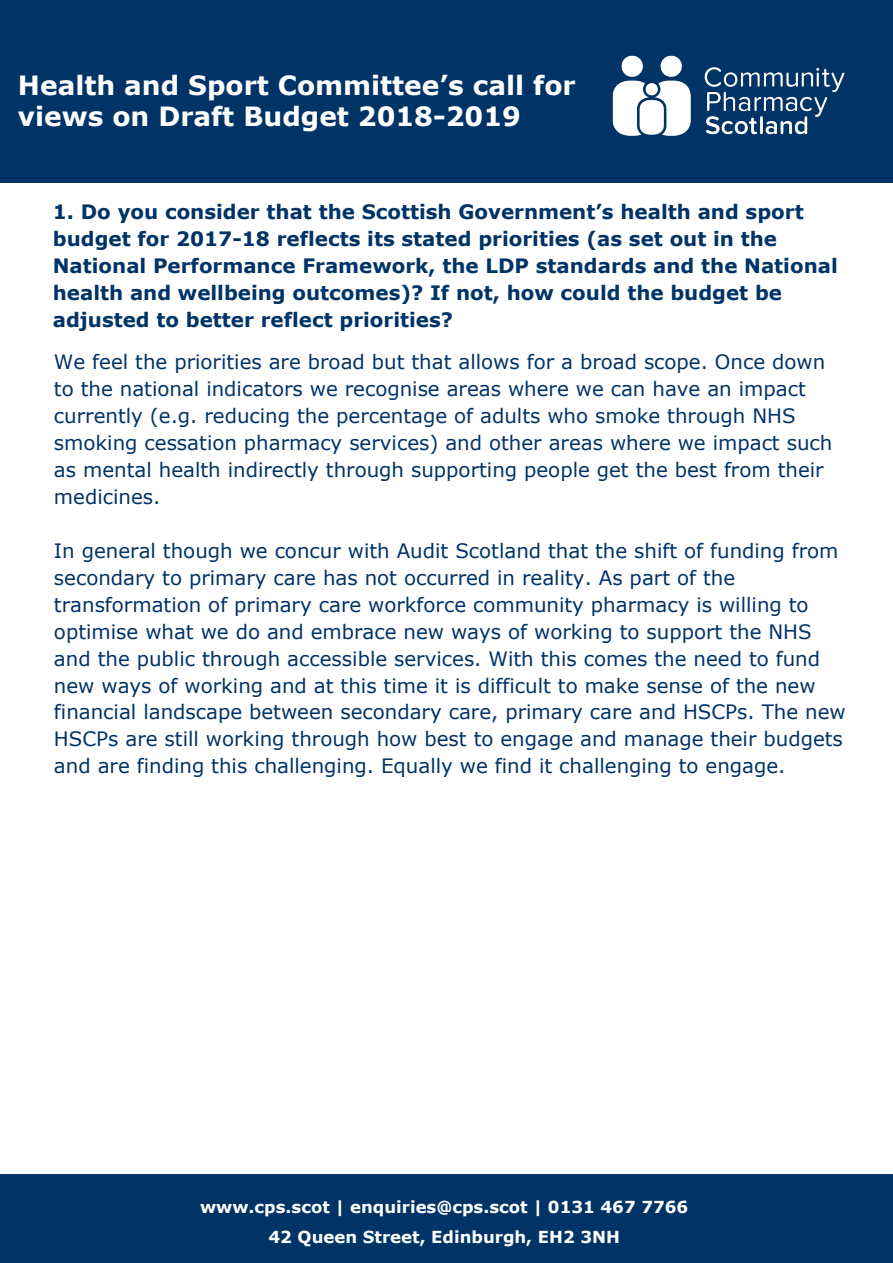
<style>
.page{position:relative;width:893px;height:1263px;background:#fff}
.page>*{position:absolute;margin:0;border:0;box-sizing:border-box;transform-origin:0 0}
.t1{font:700 26.4px/30.3px "Verdana";color:#fff}
.t2{font:19.8px/27px "Verdana";color:#036}
.t3{font:700 19.8px/27px "Verdana";color:#036}
.t4{font:700 16.5px/30.3px "Verdana";color:#fff;text-align:center}
</style>
<div class="page">
<div style="left:0;top:0;width:892px;height:183px;background:#036"></div>
<div style="left:0;top:1175px;width:892px;height:87px;background:#036"></div>
<img style="left:612px;top:55px;width:233px;height:81px">
<h1 class="t1" style="left:18px;top:70px;width:559px">Health and Sport Committee’s call for views on Draft Budget 2018-2019</h1>
<p class="t3" style="left:53px;top:198px;width:786px">1. Do you consider that the Scottish Government’s health and sport budget for 2017-18 reflects its stated priorities (as set out in the National Performance Framework, the LDP standards and the National health and wellbeing outcomes)? If not, how could the budget be adjusted to better reflect priorities?</p>
<p class="t2" style="left:54px;top:347px;width:780px">We feel the priorities are broad but that allows for a broad scope. Once down to the national indicators we recognise areas where we can have an impact currently (e.g. reducing the percentage of adults who smoke through NHS smoking cessation pharmacy services) and other areas where we impact such as mental health indirectly through supporting people get the best from their medicines.</p>
<p class="t2" style="left:54px;top:536px;width:793px">In general though we concur with Audit Scotland that the shift of funding from secondary to primary care has not occurred in reality. As part of the transformation of primary care workforce community pharmacy is willing to optimise what we do and embrace new ways of working to support the NHS and the public through accessible services. With this comes the need to fund new ways of working and at this time it is difficult to make sense of the new financial landscape between secondary care, primary care and HSCPs. The new HSCPs are still working through how best to engage and manage their budgets and are finding this challenging. Equally we find it challenging to engage.</p>
<p class="t4" style="left:200px;top:1191px;width:490px">www.cps.scot | enquiries@cps.scot | 0131 467 7766<br>42 Queen Street, Edinburgh, EH2 3NH</p>
</div>
